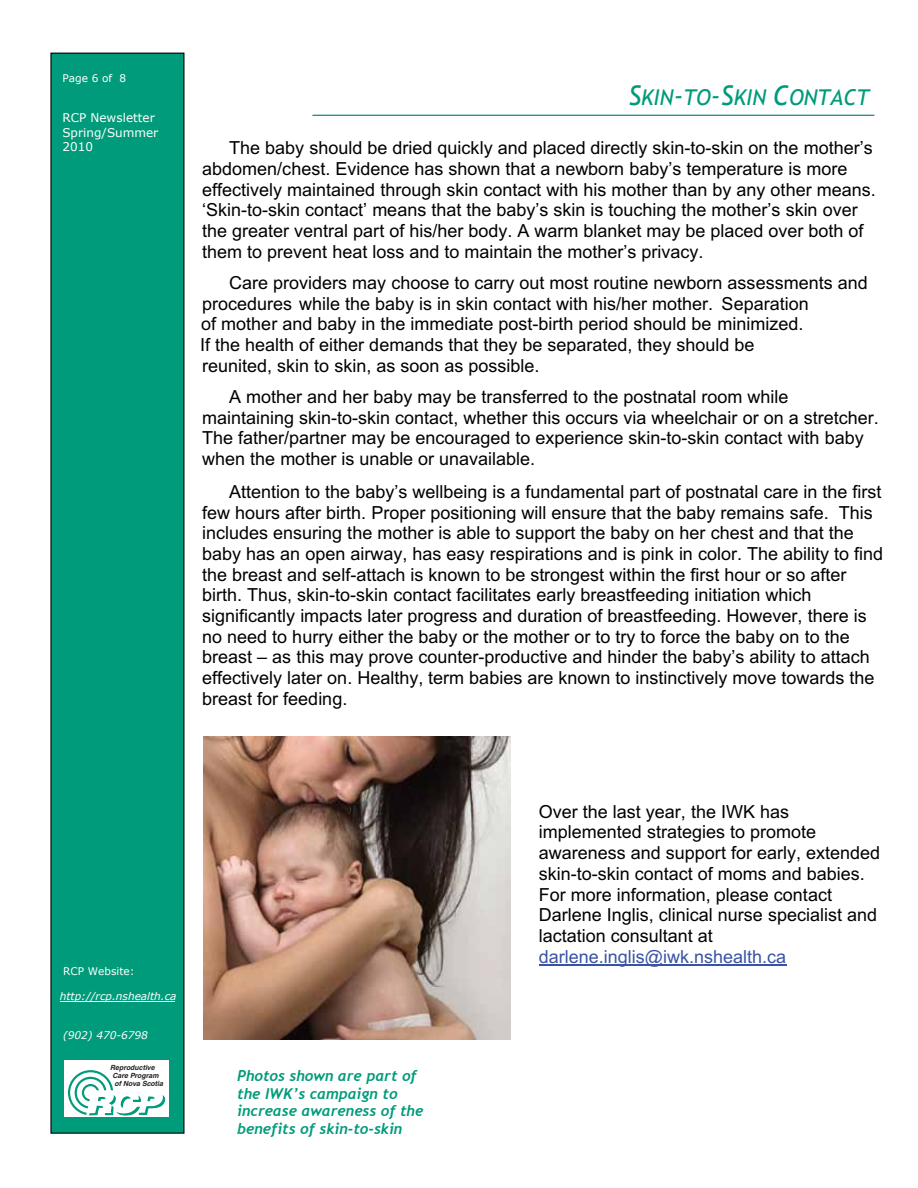
<style>
.page{position:relative;width:918px;height:1188px;background:#fff}
.page>*{position:absolute;margin:0;border:0;box-sizing:border-box;transform-origin:0 0}
.t1{font:italic 21.75px "Trebuchet MS";color:#009b7a}
.t2{font:18px/20.7px "Arial";color:#000}
.t3{font:18px "Arial";color:#3953a4}
.t4{font:italic 700 15px/17.4px "Trebuchet";color:#009b7a}
.t5{font:12px/14.5px "Verdana";color:#fff}
.t6{font:italic 10.5px "Verdana";color:#fff}
.t7{font:10.5px "Verdana";color:#fff}
.t8{font:italic 700 7.05px/8.4px "Helvetica";color:#211e1f}
.s1{font-size:27px}
</style>
<div class="page">
<img style="left:204px;top:736px;width:306px;height:303px">
<div style="left:51px;top:53px;width:133px;height:1080px;background:#009b7a"></div>
<div style="left:50px;top:53px;width:134px;height:1081px;border:1px solid #010101"></div>
<hr style="left:539px;top:964px;width:247px;height:2px;background:#3953a4">
<hr style="left:313px;top:115px;width:561px;height:1px;background:#008180">
<div style="left:64px;top:1060px;width:105px;height:57px;background:#fff"></div>
<svg style="left:68px;top:1070px;width:97px;height:46px"></svg>
<hr style="left:60px;top:1001px;width:114px;height:1px;background:#fff">
<p class="t7" style="left:62px;top:72px;width:65px">Page 6 of 8</p>
<p class="t5" style="left:62px;top:111px;width:97px">RCP Newsletter<br>Spring/Summer<br>2010</p>
<p class="t1" style="left:628px;top:85px;width:242px"><span class="s1">S</span>KIN<span class="s1">-</span>TO<span class="s1">-S</span>KIN <span class="s1">C</span>ONTACT</p>
<p class="t2" style="left:202px;top:138px;width:675px;text-indent:27px">The baby should be dried quickly and placed directly skin-to-skin on the mother’s abdomen/chest. Evidence has shown that a newborn baby’s temperature is more effectively maintained through skin contact with his mother than by any other means. ‘Skin-to-skin contact’ means that the baby’s skin is touching the mother’s skin over the greater ventral part of his/her body. A warm blanket may be placed over both of them to prevent heat loss and to maintain the mother’s privacy.</p>
<p class="t2" style="left:200px;top:272px;width:669px;text-indent:29px">Care providers may choose to carry out most routine newborn assessments and procedures while the baby is in skin contact with his/her mother. Separation<br>of mother and baby in the immediate post-birth period should be minimized.<br>If the health of either demands that they be separated, they should be<br>reunited, skin to skin, as soon as possible.</p>
<p class="t2" style="left:202px;top:386px;width:678px;text-indent:27px">A mother and her baby may be transferred to the postnatal room while maintaining skin-to-skin contact, whether this occurs via wheelchair or on a stretcher.<br>The father/partner may be encouraged to experience skin-to-skin contact with baby when the mother is unable or unavailable.</p>
<p class="t2" style="left:202px;top:481px;width:683px;text-indent:27px">Attention to the baby’s wellbeing is a fundamental part of postnatal care in the first few hours after birth. Proper positioning will ensure that the baby remains safe. This includes ensuring the mother is able to support the baby on her chest and that the baby has an open airway, has easy respirations and is pink in color. The ability to find the breast and self-attach is known to be strongest within the first hour or so after birth. Thus, skin-to-skin contact facilitates early breastfeeding initiation which significantly impacts later progress and duration of breastfeeding. However, there is no need to hurry either the baby or the mother or to try to force the baby on to the breast – as this may prove counter-productive and hinder the baby’s ability to attach effectively later on. Healthy, term babies are known to instinctively move towards the breast for feeding.</p>
<p class="t7" style="left:63px;top:964px;width:73px">RCP Website:</p>
<p class="t6" style="left:60px;top:990px;width:118px">http://rcp.nshealth.ca</p>
<p class="t6" style="left:63px;top:1028px;width:86px">(902) 470-6798</p>
<p class="t8" style="left:113px;top:1063px;width:52px;text-indent:-2px">Reproductive<br>Care Program of Nova Scotia</p>
<p class="t4" style="left:237px;top:1068px;width:188px">Photos shown are part of the IWK’s campaign to increase awareness of the benefits of skin-to-skin</p>
<p class="t2" style="left:539px;top:801px;width:343px">Over the last year, the IWK has implemented strategies to promote awareness and support for early, extended skin-to-skin contact of moms and babies.<br>For more information, please contact Darlene Inglis, clinical nurse specialist and lactation consultant at</p>
<p class="t3" style="left:539px;top:946px;width:249px">darlene.inglis@iwk.nshealth.ca</p>
</div>
